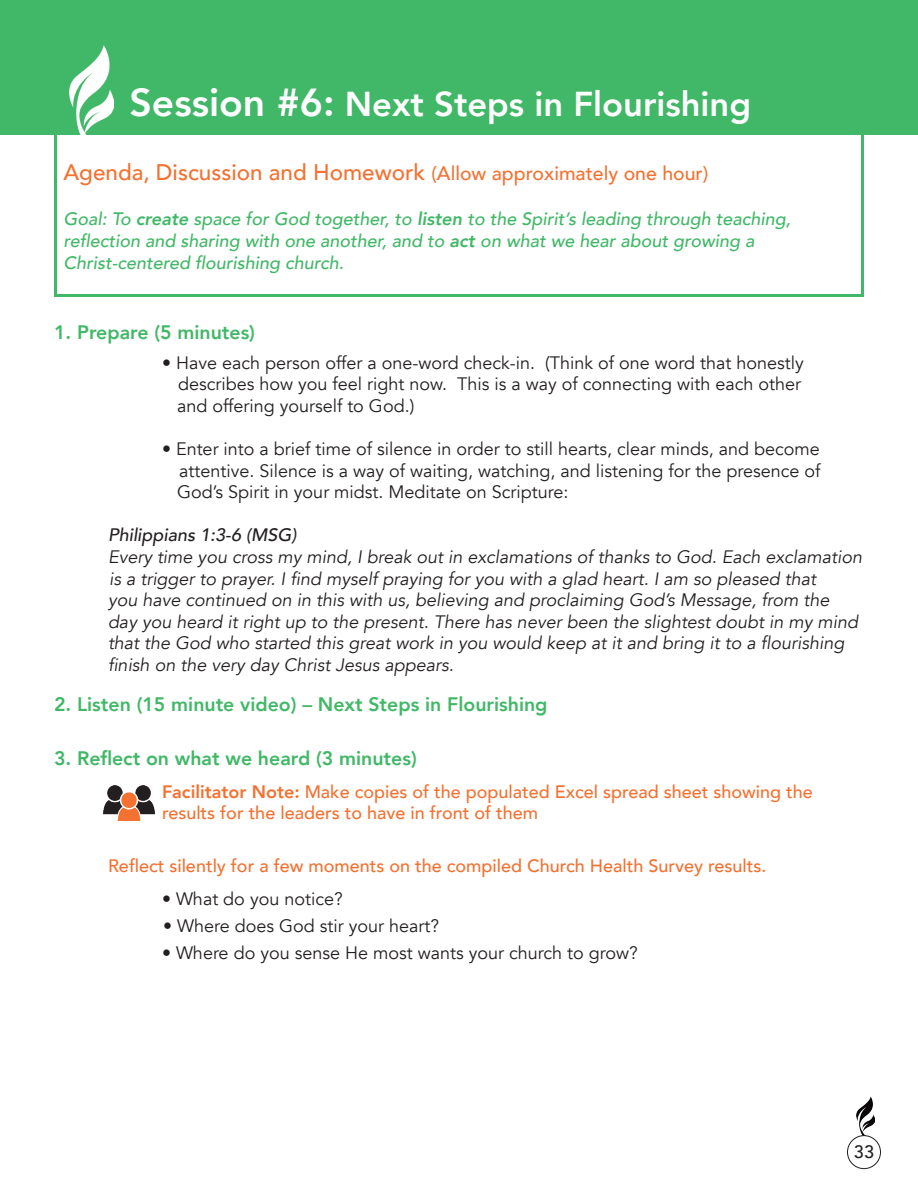
<style>
.page{position:relative;width:918px;height:1188px;background:#fff}
.page>*{position:absolute;margin:0;border:0;box-sizing:border-box;transform-origin:0 0}
.t1{font:800 34.5px "Avenir";color:#fff}
.t2{font:500 22.5px "Avenir";color:#f37131}
.t3{font:800 19.5px "Avenir";color:#41b867}
.t4{font:18px/21.6px "Avenir";color:#231f20}
.t5{font:italic 18px "Avenir";color:#231f20}
.t6{font:italic 500 18px "Avenir";color:#41b867}
.t7{font:500 18px "Avenir";color:#f37131}
.t8{font:italic 500 18px "Avenir";color:#231f20}
.t9{font:500 18px "Avenir";color:#231f20}
.s1{font-size:39px}
.s2{font-size:19.5px}
.s3{font-weight:800}
</style>
<div class="page">
<div style="left:54px;top:112px;width:810px;height:185px;border:3px solid #41b867"></div>
<div style="left:0;top:0;width:918px;height:135px;background:#41b867"></div>
<img style="left:70px;top:45px;width:44px;height:90px">
<img style="left:104px;top:785px;width:50px;height:36px">
<img style="left:856px;top:1096px;width:18px;height:40px">
<div style="left:847px;top:1135px;width:34px;height:34px;border:1px solid #231f20;border-radius:50%"></div>
<p class="t1" style="left:130px;top:77px;width:623px"><span class="s1">Session #6:</span> Next Steps in Flourishing</p>
<p class="t2" style="left:63px;top:152px;width:646px">Agenda, Discussion and Homework <span class="s2">(Allow approximately one hour)</span></p>
<p class="t6" style="left:63px;top:208px;width:729px">Goal: To <span class="s3">create</span> space for God together, to <span class="s3">listen</span> to the Spirit’s leading through teaching,</p>
<p class="t6" style="left:63px;top:230px;width:693px">reflection and sharing with one another, and to <span class="s3">act</span> on what we hear about growing a</p>
<p class="t6" style="left:63px;top:252px;width:282px">Christ-centered flourishing church.</p>
<p class="t3" style="left:54px;top:317px;width:203px">1. Prepare (5 minutes)</p>
<p class="t4" style="left:162px;top:352px;width:643px">• Have each person offer a one-word check-in. (Think of one word that honestly</p>
<p class="t4" style="left:177px;top:374px;width:626px">describes how you feel right now. This is a way of connecting with each other and offering yourself to God.)</p>
<p class="t4" style="left:162px;top:438px;width:659px">• Enter into a brief time of silence in order to still hearts, clear minds, and become</p>
<p class="t4" style="left:177px;top:460px;width:645px">attentive. Silence is a way of waiting, watching, and listening for the presence of<br>God’s Spirit in your midst. Meditate on Scripture:</p>
<p class="t8" style="left:108px;top:524px;width:190px">Philippians 1:3-6 (MSG)</p>
<p class="t5" style="left:108px;top:546px;width:756px">Every time you cross my mind, I break out in exclamations of thanks to God. Each exclamation</p>
<p class="t5" style="left:109px;top:568px;width:709px">is a trigger to prayer. I find myself praying for you with a glad heart. I am so pleased that</p>
<p class="t5" style="left:108px;top:589px;width:723px">you have continued on in this with us, believing and proclaiming God’s Message, from the</p>
<p class="t5" style="left:108px;top:611px;width:752px">day you heard it right up to the present. There has never been the slightest doubt in my mind</p>
<p class="t5" style="left:108px;top:633px;width:738px">that the God who started this great work in you would keep at it and bring it to a flourishing</p>
<p class="t5" style="left:108px;top:654px;width:347px">finish on the very day Christ Jesus appears.</p>
<p class="t3" style="left:54px;top:689px;width:495px">2. Listen (15 minute video) – Next Steps in Flourishing</p>
<p class="t3" style="left:54px;top:743px;width:364px">3. Reflect on what we heard (3 minutes)</p>
<p class="t7" style="left:162px;top:776px;width:652px"><span class="s3">Facilitator Note:</span> Make copies of the populated Excel spread sheet showing the</p>
<p class="t7" style="left:162px;top:797px;width:378px">results for the leaders to have in front of them</p>
<p class="t7" style="left:108px;top:850px;width:660px">Reflect silently for a few moments on the compiled Church Health Survey results.</p>
<p class="t4" style="left:162px;top:888px;width:182px">• What do you notice?</p>
<p class="t4" style="left:163px;top:915px;width:277px">• Where does God stir your heart?</p>
<p class="t4" style="left:162px;top:942px;width:477px">• Where do you sense He most wants your church to grow?</p>
<p class="t9" style="left:854px;top:1136px;width:22px">33</p>
</div>
